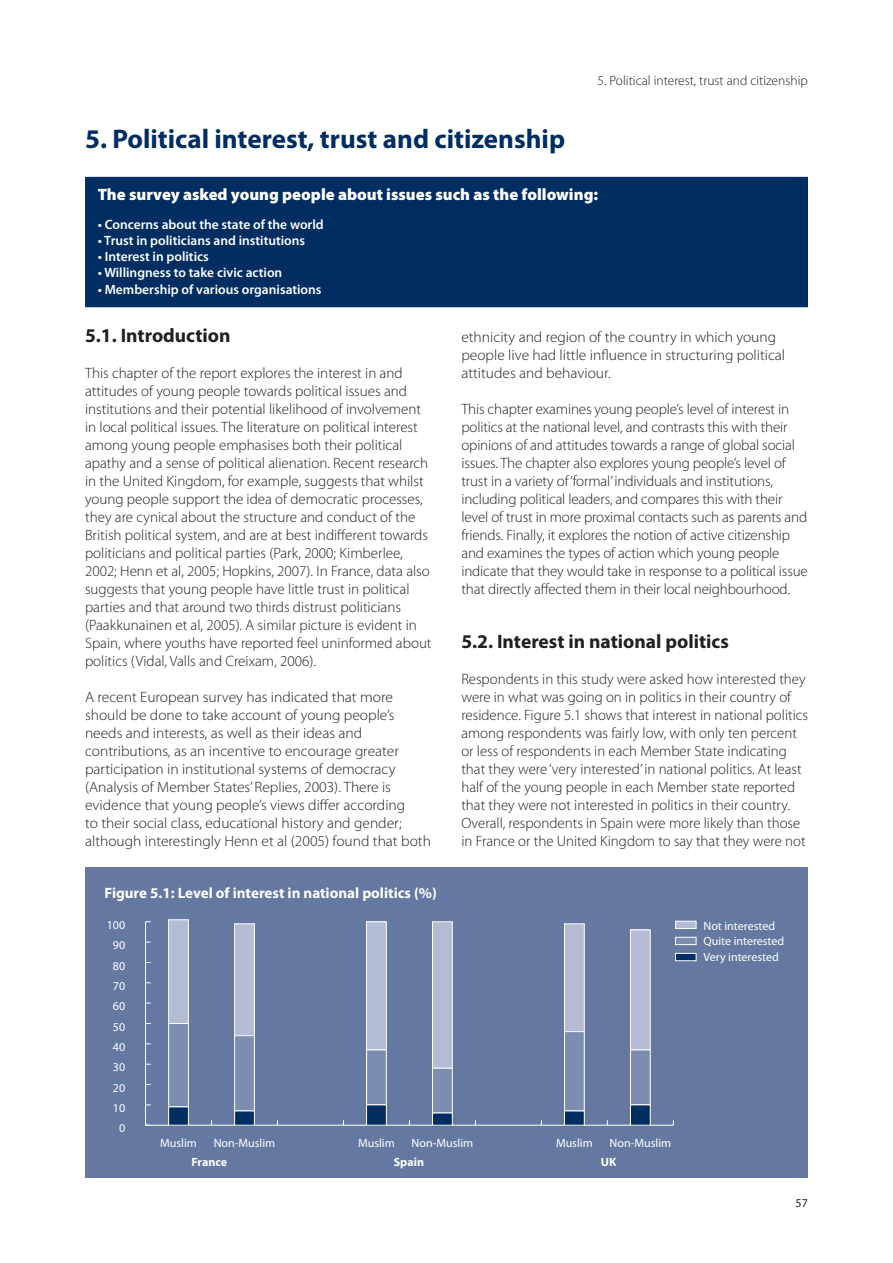
<style>
.page{position:relative;width:893px;height:1263px;background:#fff}
.page>*{position:absolute;margin:0;border:0;box-sizing:border-box;transform-origin:0 0}
.t1{font:700 27px "Myriad Pro";color:#002d62}
.t2{font:700 19.5px "Myriad Pro";color:#231f20}
.t3{font:900 16.5px "Myriad Pro";color:#fff}
.t4{font:300 15px/18px "Myriad Pro";color:#231f20}
.t5{font:700 15px "Myriad Pro";color:#fff}
.t6{font:600 13.5px "Myriad Pro";color:#fff}
.t7{font:300 13.5px "Myriad Pro";color:#231f20}
.t8{font:12px/14.4px "Myriad Pro";color:#fff}
.t9{font:700 12px "Myriad Pro";color:#fff}
.t10{font:12px "Myriad Pro";color:#231f20}
</style>
<div class="page">
<div style="left:86px;top:178px;width:721px;height:128px;background:#002d62"></div>
<div style="left:85px;top:177px;width:723px;height:130px;border:2px solid #002d62"></div>
<div style="left:85px;top:867px;width:723px;height:311px;background:#6578a2"></div>
<div style="left:675px;top:921px;width:21px;height:7px;background:#b4bbd4"></div>
<div style="left:675px;top:921px;width:21px;height:8px;border:1px solid #fff"></div>
<div style="left:675px;top:937px;width:21px;height:8px;background:#7d8db2"></div>
<div style="left:675px;top:937px;width:21px;height:8px;border:1px solid #fff"></div>
<div style="left:675px;top:953px;width:21px;height:8px;background:#002d62"></div>
<div style="left:675px;top:953px;width:21px;height:8px;border:1px solid #fff"></div>
<hr style="left:146px;top:1125px;width:527px;height:1px;background:#fff">
<hr style="left:145px;top:922px;width:1px;height:203px;background:#fff">
<div style="left:169px;top:920px;width:19px;height:103px;background:#b4bbd4"></div>
<div style="left:168px;top:919px;width:21px;height:105px;border:1px solid #fff"></div>
<div style="left:235px;top:924px;width:19px;height:112px;background:#b4bbd4"></div>
<div style="left:234px;top:923px;width:21px;height:113px;border:1px solid #fff"></div>
<div style="left:367px;top:922px;width:19px;height:128px;background:#b4bbd4"></div>
<div style="left:366px;top:921px;width:21px;height:129px;border:1px solid #fff"></div>
<div style="left:433px;top:922px;width:19px;height:146px;background:#b4bbd4"></div>
<div style="left:432px;top:921px;width:21px;height:147px;border:1px solid #fff"></div>
<div style="left:564px;top:924px;width:20px;height:107px;background:#b4bbd4"></div>
<div style="left:564px;top:923px;width:21px;height:109px;border:1px solid #fff"></div>
<div style="left:630px;top:930px;width:20px;height:120px;background:#b4bbd4"></div>
<div style="left:630px;top:929px;width:21px;height:121px;border:1px solid #fff"></div>
<div style="left:169px;top:1023px;width:19px;height:84px;background:#7d8db2"></div>
<div style="left:168px;top:1023px;width:21px;height:84px;border:1px solid #fff"></div>
<div style="left:235px;top:1036px;width:19px;height:75px;background:#7d8db2"></div>
<div style="left:234px;top:1035px;width:21px;height:76px;border:1px solid #fff"></div>
<div style="left:367px;top:1050px;width:19px;height:55px;background:#7d8db2"></div>
<div style="left:366px;top:1049px;width:21px;height:56px;border:1px solid #fff"></div>
<div style="left:433px;top:1068px;width:19px;height:45px;background:#7d8db2"></div>
<div style="left:432px;top:1068px;width:21px;height:45px;border:1px solid #fff"></div>
<div style="left:564px;top:1031px;width:20px;height:80px;background:#7d8db2"></div>
<div style="left:564px;top:1031px;width:21px;height:80px;border:1px solid #fff"></div>
<div style="left:630px;top:1050px;width:20px;height:55px;background:#7d8db2"></div>
<div style="left:630px;top:1049px;width:21px;height:56px;border:1px solid #fff"></div>
<div style="left:169px;top:1107px;width:19px;height:18px;background:#002d62"></div>
<div style="left:168px;top:1106px;width:21px;height:19px;border:1px solid #fff"></div>
<div style="left:235px;top:1111px;width:19px;height:14px;background:#002d62"></div>
<div style="left:234px;top:1110px;width:21px;height:15px;border:1px solid #fff"></div>
<div style="left:367px;top:1105px;width:19px;height:20px;background:#002d62"></div>
<div style="left:366px;top:1104px;width:21px;height:21px;border:1px solid #fff"></div>
<div style="left:433px;top:1113px;width:19px;height:12px;background:#002d62"></div>
<div style="left:432px;top:1112px;width:21px;height:13px;border:1px solid #fff"></div>
<div style="left:564px;top:1111px;width:20px;height:14px;background:#002d62"></div>
<div style="left:564px;top:1110px;width:21px;height:15px;border:1px solid #fff"></div>
<div style="left:630px;top:1105px;width:20px;height:20px;background:#002d62"></div>
<div style="left:630px;top:1104px;width:21px;height:21px;border:1px solid #fff"></div>
<h1 class="t1" style="left:85px;top:128px;width:482px">5. Political interest, trust and citizenship</h1>
<p class="t7" style="left:597px;top:75px;width:212px">5. Political interest, trust and citizenship</p>
<p class="t3" style="left:98px;top:188px;width:502px">The survey asked young people about issues such as the following:</p>
<p class="t6" style="left:98px;top:219px;width:227px">• Concerns about the state of the world</p>
<p class="t6" style="left:98px;top:235px;width:209px">• Trust in politicians and institutions</p>
<p class="t6" style="left:98px;top:252px;width:113px">• Interest in politics</p>
<p class="t6" style="left:98px;top:268px;width:186px">• Willingness to take civic action</p>
<p class="t6" style="left:98px;top:284px;width:225px">• Membership of various organisations</p>
<h2 class="t2" style="left:85px;top:328px;width:147px">5.1. Introduction</h2>
<p class="t4" style="left:85px;top:365px;width:348px">This chapter of the report explores the interest in and attitudes of young people towards political issues and institutions and their potential likelihood of involvement in local political issues. The literature on political interest among young people emphasises both their political apathy and a sense of political alienation. Recent research in the United Kingdom, for example, suggests that whilst young people support the idea of democratic processes, they are cynical about the structure and conduct of the British political system, and are at best indifferent towards politicians and political parties (Park, 2000; Kimberlee, 2002; Henn et al, 2005; Hopkins, 2007). In France, data also suggests that young people have little trust in political parties and that around two thirds distrust politicians (Paakkunainen et al, 2005). A similar picture is evident in Spain, where youths have reported feel uninformed about politics (Vidal, Valls and Creixam, 2006).</p>
<p class="t4" style="left:85px;top:689px;width:347px">A recent European survey has indicated that more should be done to take account of young people’s needs and interests, as well as their ideas and contributions, as an incentive to encourage greater participation in institutional systems of democracy (Analysis of Member States’ Replies, 2003). There is evidence that young people’s views differ according<br>to their social class, educational history and gender; although interestingly Henn et al (2005) found that both</p>
<p class="t5" style="left:104px;top:887px;width:334px">Figure 5.1: Level of interest in national politics (%)</p>
<p class="t4" style="left:461px;top:329px;width:325px">ethnicity and region of the country in which young people live had little influence in structuring political attitudes and behaviour.</p>
<p class="t4" style="left:461px;top:401px;width:348px">This chapter examines young people’s level of interest in politics at the national level, and contrasts this with their opinions of and attitudes towards a range of global social issues. The chapter also explores young people’s level of trust in a variety of ‘formal’ individuals and institutions, including political leaders, and compares this with their level of trust in more proximal contacts such as parents and friends. Finally, it explores the notion of active citizenship and examines the types of action which young people indicate that they would take in response to a political issue that directly affected them in their local neighbourhood.</p>
<h2 class="t2" style="left:461px;top:634px;width:269px">5.2. Interest in national politics</h2>
<p class="t4" style="left:461px;top:671px;width:348px">Respondents in this study were asked how interested they were in what was going on in politics in their country of residence. Figure 5.1 shows that interest in national politics among respondents was fairly low, with only ten percent or less of respondents in each Member State indicating that they were ‘very interested’ in national politics. At least half of the young people in each Member state reported that they were not interested in politics in their country.<br>Overall, respondents in Spain were more likely than those in France or the United Kingdom to say that they were not</p>
<p class="t8" style="left:107px;top:918px;width:20px">100</p>
<p class="t8" style="left:703px;top:920px;width:82px">Not interested<br>Quite interested</p>
<p class="t8" style="left:703px;top:950px;width:77px">Very interested</p>
<p class="t8" style="left:113px;top:939px;width:14px">90</p>
<p class="t8" style="left:113px;top:959px;width:14px">80</p>
<p class="t8" style="left:113px;top:979px;width:14px">70</p>
<p class="t8" style="left:113px;top:1000px;width:14px">60</p>
<p class="t8" style="left:113px;top:1020px;width:14px">50</p>
<p class="t8" style="left:113px;top:1040px;width:14px">40</p>
<p class="t8" style="left:113px;top:1061px;width:14px">30</p>
<p class="t8" style="left:113px;top:1081px;width:14px">20</p>
<p class="t8" style="left:113px;top:1101px;width:14px">10</p>
<p class="t8" style="left:119px;top:1122px;width:8px">0</p>
<p class="t8" style="left:160px;top:1137px;width:38px">Muslim</p>
<p class="t8" style="left:214px;top:1137px;width:63px">Non-Muslim</p>
<p class="t8" style="left:358px;top:1137px;width:38px">Muslim</p>
<p class="t8" style="left:412px;top:1137px;width:63px">Non-Muslim</p>
<p class="t8" style="left:556px;top:1137px;width:38px">Muslim</p>
<p class="t8" style="left:610px;top:1137px;width:63px">Non-Muslim</p>
<p class="t9" style="left:192px;top:1158px;width:37px">France</p>
<p class="t9" style="left:394px;top:1158px;width:32px">Spain</p>
<p class="t9" style="left:601px;top:1158px;width:17px">UK</p>
<p class="t10" style="left:796px;top:1199px;width:14px">57</p>
</div>
